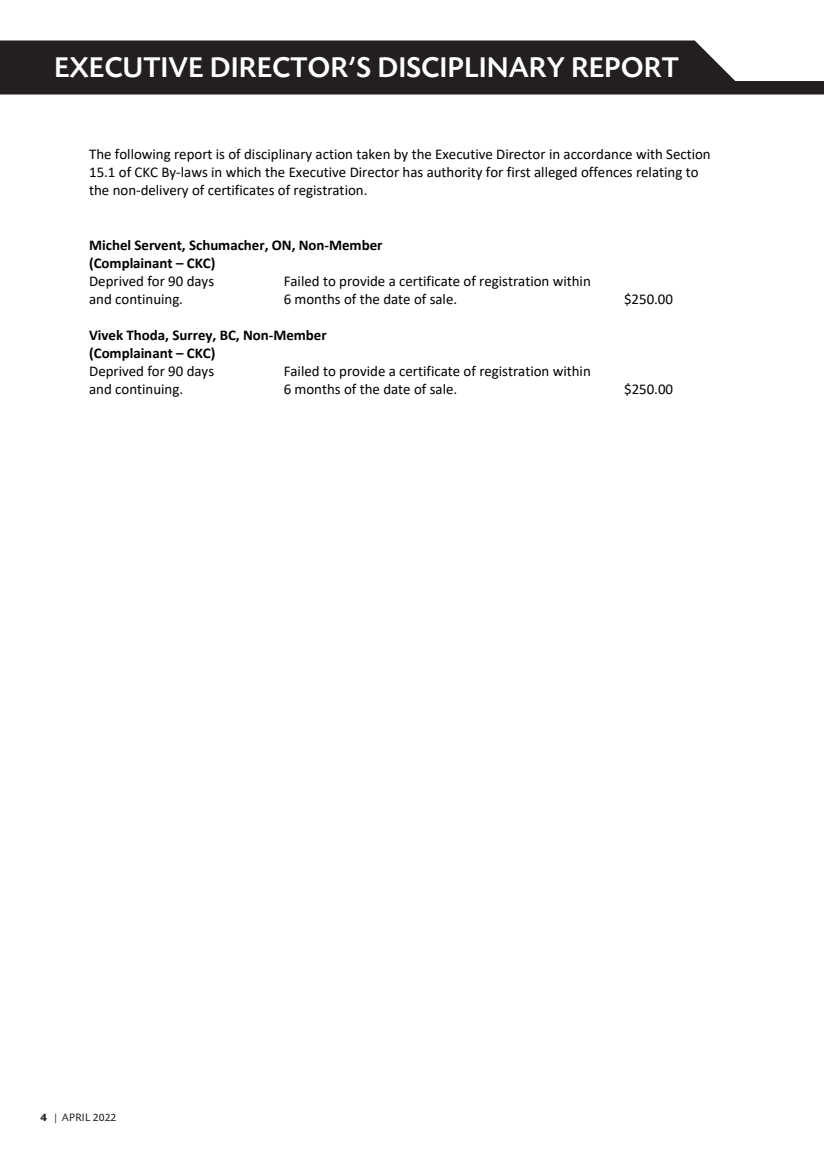
<style>
.page{position:relative;width:824px;height:1161px;background:#fff}
.page>*{position:absolute;margin:0;border:0;box-sizing:border-box;transform-origin:0 0}
.t1{font:500 30px "Today BEF";color:#fff}
.t2{font:14.85px/18.1px "Calibri";color:#000}
.t3{font:700 14.85px/18px "Calibri";color:#000}
.t4{font:11.25px "Today BEF";letter-spacing:.015em;color:#231f20}
.s1{font-weight:400}
.s2{font-weight:700}
</style>
<div class="page">
<svg style="left:0;top:40px;width:824px;height:54px;background:#393637"></svg>
<h1 class="t1" style="left:54px;top:51px;width:626px">EXECUTIVE DIRECTOR’S DISCIPLINARY REPORT</h1>
<p class="t2" style="left:89px;top:145px;width:623px">The following report is of disciplinary action taken by the Executive Director in accordance with Section<br>15.1 of CKC By-laws in which the Executive Director has authority for first alleged offences relating to the non-delivery of certificates of registration.</p>
<p class="t3" style="left:89px;top:236px;width:295px">Michel Servent, Schumacher, ON, Non-Member (Complainant – CKC)<br><span class="s1">Deprived for 90 days</span></p>
<p class="t2" style="left:284px;top:271px;width:308px">Failed to provide a certificate of registration within</p>
<p class="t2" style="left:89px;top:289px;width:95px">and continuing.</p>
<p class="t2" style="left:284px;top:289px;width:175px">6 months of the date of sale.</p>
<p class="t2" style="left:624px;top:289px;width:50px">$250.00</p>
<p class="t3" style="left:89px;top:326px;width:239px">Vivek Thoda, Surrey, BC, Non-Member (Complainant – CKC)<br><span class="s1">Deprived for 90 days</span></p>
<p class="t2" style="left:284px;top:362px;width:308px">Failed to provide a certificate of registration within</p>
<p class="t2" style="left:89px;top:380px;width:95px">and continuing.</p>
<p class="t2" style="left:284px;top:380px;width:175px">6 months of the date of sale.</p>
<p class="t2" style="left:624px;top:380px;width:50px">$250.00</p>
<p class="t4" style="left:40px;top:1111px;width:77px"><span class="s2">4</span> | APRIL 2022</p>
</div>
